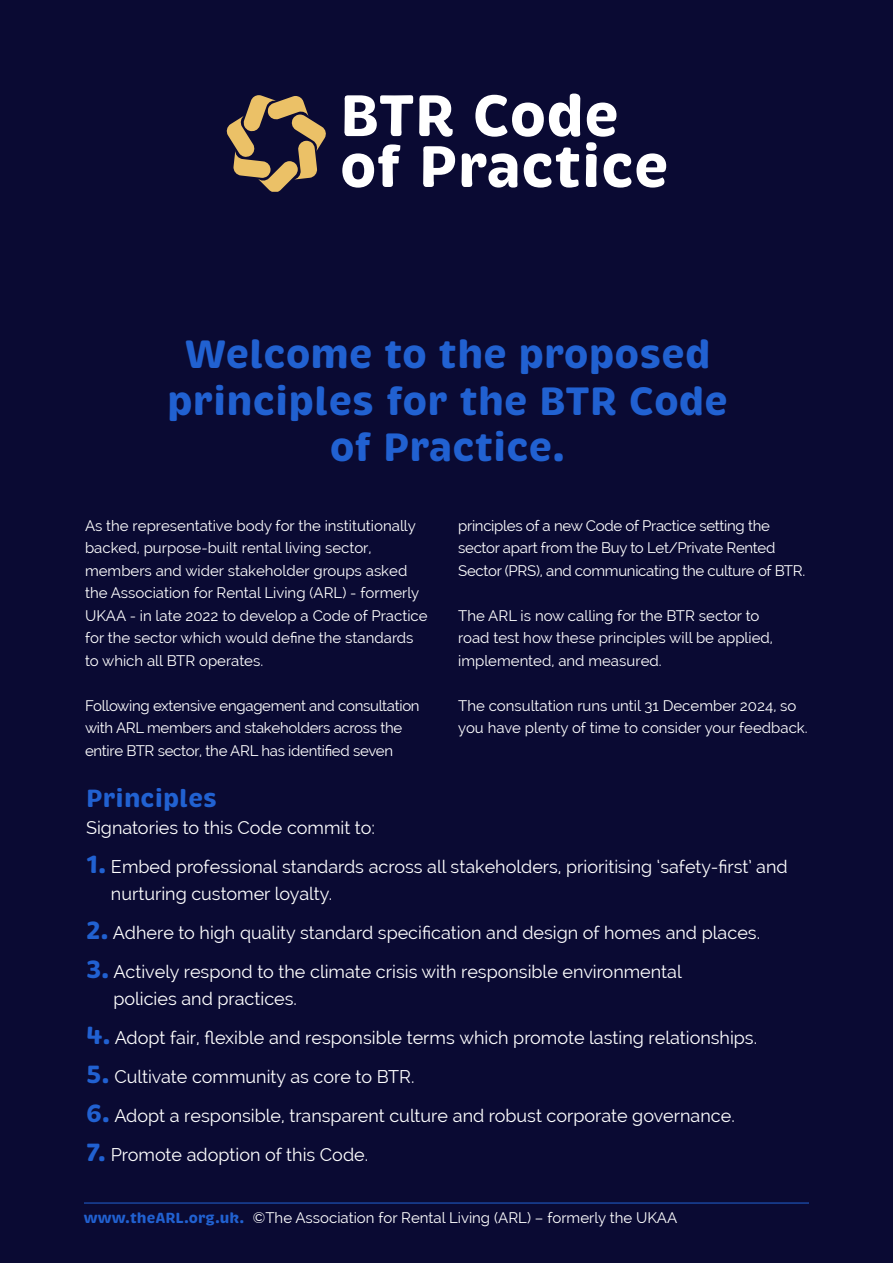
<style>
.page{position:relative;width:893px;height:1263px;background:#0a0a33}
.page>*{position:absolute;margin:0;border:0;box-sizing:border-box;transform-origin:0 0}
.t1{font:700 40.5px/46.5px "Brevia";color:#2161d1;text-align:center}
.t2{font:700 25.5px "Brevia";color:#2161d1}
.t3{font:18px/27px "Raleway";color:#fff}
.t4{font:15px/22.5px "Raleway";color:#fff}
.t5{font:15px/22.5px "Raleway";letter-spacing:-.02em;color:#fff}
.s1{font-family:"Brevia";font-weight:700;font-size:25.5px;color:#2161d1}
.s2{font-family:"Brevia";font-weight:700;color:#2161d1}
</style>
<div class="page">
<hr style="left:84px;top:1203px;width:725px;height:1px;background:#2161d1">
<svg style="left:344px;top:95px;width:109px;height:42px"></svg>
<svg style="left:342px;top:144px;width:59px;height:44px"></svg>
<svg style="left:423px;top:146px;width:32px;height:41px"></svg>
<svg style="left:461px;top:94px;width:205px;height:94px"></svg>
<svg style="left:226px;top:95px;width:100px;height:97px"></svg>
<p class="t1" style="left:167px;top:331px;width:562px">Welcome to the proposed principles for the BTR Code of Practice.</p>
<p class="t4" style="left:85px;top:514px;width:344px">As the representative body for the institutionally backed, purpose-built rental living sector, members and wider stakeholder groups asked the Association for Rental Living (ARL) - formerly UKAA - in late 2022 to develop a Code of Practice for the sector which would define the standards to which all BTR operates.</p>
<p class="t5" style="left:85px;top:694px;width:336px">Following extensive engagement and consultation with ARL members and stakeholders across the entire BTR sector, the ARL has identified seven</p>
<p class="t5" style="left:458px;top:514px;width:349px">principles of a new Code of Practice setting the sector apart from the Buy to Let/Private Rented<br>Sector (PRS), and communicating the culture of BTR.</p>
<p class="t4" style="left:458px;top:604px;width:316px">The ARL is now calling for the BTR sector to road test how these principles will be applied, implemented, and measured.</p>
<p class="t4" style="left:458px;top:694px;width:351px">The consultation runs until 31 December 2024, so you have plenty of time to consider your feedback.</p>
<p class="t2" style="left:86px;top:782px;width:133px">Principles</p>
<p class="t3" style="left:86px;top:814px;width:290px">Signatories to this Code commit to:</p>
<p class="t3" style="left:111px;top:853px;width:678px;text-indent:-25px"><span class="s1">1.</span> Embed professional standards across all stakeholders, prioritising ‘safety-first’ and nurturing customer loyalty.</p>
<p class="t3" style="left:86px;top:919px;width:675px"><span class="s1">2.</span> Adhere to high quality standard specification and design of homes and places.</p>
<p class="t3" style="left:113px;top:958px;width:570px;text-indent:-27px"><span class="s1">3.</span> Actively respond to the climate crisis with responsible environmental policies and practices.</p>
<p class="t3" style="left:86px;top:1024px;width:672px"><span class="s1">4.</span> Adopt fair, flexible and responsible terms which promote lasting relationships.</p>
<p class="t3" style="left:86px;top:1063px;width:330px"><span class="s1">5.</span> Cultivate community as core to BTR.</p>
<p class="t3" style="left:86px;top:1102px;width:650px"><span class="s1">6.</span> Adopt a responsible, transparent culture and robust corporate governance.</p>
<p class="t3" style="left:86px;top:1141px;width:284px"><span class="s1">7.</span> Promote adoption of this Code.</p>
<p class="t4" style="left:84px;top:1206px;width:595px"><span class="s2">www.theARL.org.uk.</span> ©The Association for Rental Living (ARL) – formerly the UKAA</p>
</div>
